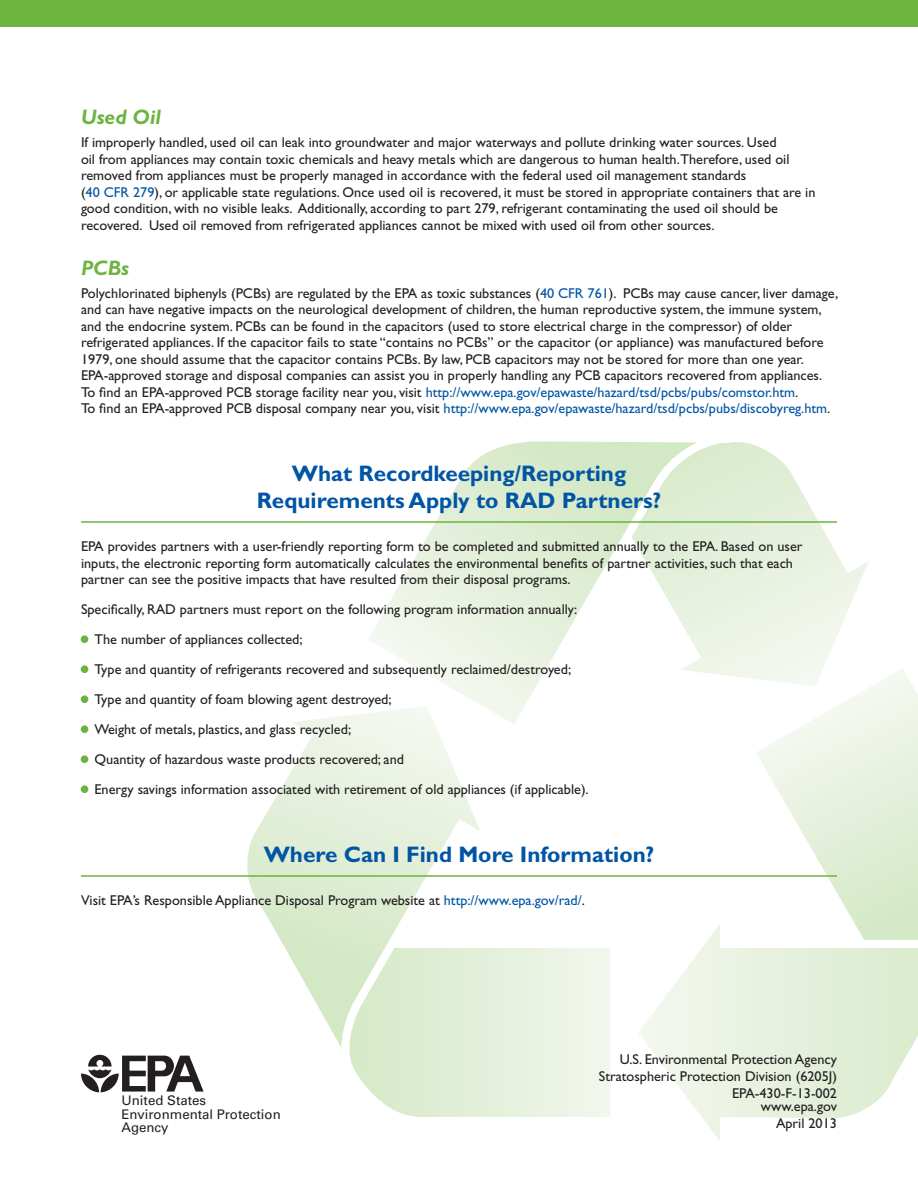
<style>
.page{position:relative;width:918px;height:1188px;background:#fff}
.page>*{position:absolute;margin:0;border:0;box-sizing:border-box;transform-origin:0 0}
.t1{font:700 22.5px/27px "Gill Sans";color:#0155a5;text-align:center}
.Subhead{font:italic 700 21px "Gill Sans";color:#6cb43f}
.Body{font:14.25px/16.5px "Gill Sans";color:#231f20}
.t2{font:13.2px "Univers LT Std";color:#231f20}
.s1{color:#0155a5}
.s2{font-weight:800;color:#6cb43f}
</style>
<div class="page">
<svg style="left:367px;top:948px;width:244px;height:169px;background:#eaf3e3"></svg>
<svg style="left:247px;top:715px;width:259px;height:372px"></svg>
<svg style="left:756px;top:669px;width:162px;height:218px"></svg>
<svg style="left:638px;top:887px;width:280px;height:254px"></svg>
<svg style="left:742px;top:442px;width:152px;height:258px"></svg>
<svg style="left:351px;top:441px;width:391px;height:300px"></svg>
<hr style="left:81px;top:521px;width:756px;height:2px;background:#6cb43f">
<hr style="left:81px;top:875px;width:756px;height:2px;background:#6cb43f">
<div style="left:81px;top:635px;width:7px;height:8px;border:3px solid #6cb43f;border-radius:50%"></div>
<div style="left:81px;top:665px;width:7px;height:8px;border:3px solid #6cb43f;border-radius:50%"></div>
<div style="left:81px;top:695px;width:7px;height:8px;border:3px solid #6cb43f;border-radius:50%"></div>
<div style="left:81px;top:725px;width:7px;height:8px;border:3px solid #6cb43f;border-radius:50%"></div>
<div style="left:81px;top:755px;width:7px;height:8px;border:3px solid #6cb43f;border-radius:50%"></div>
<div style="left:81px;top:785px;width:7px;height:8px;border:3px solid #6cb43f;border-radius:50%"></div>
<div style="left:0;top:0;width:918px;height:27px;background:#6cb43f"></div>
<svg style="left:81px;top:1055px;width:123px;height:37px"></svg>
<p class="Subhead" style="left:81px;top:105px;width:81px">Used Oil</p>
<p class="Body" style="left:81px;top:134px;width:736px">If improperly handled, used oil can leak into groundwater and major waterways and pollute drinking water sources. Used<br>oil from appliances may contain toxic chemicals and heavy metals which are dangerous to human health.Therefore, used oil removed from appliances must be properly managed in accordance with the federal used oil management standards<br>(<span class="s1">40 CFR 279</span>), or applicable state regulations. Once used oil is recovered, it must be stored in appropriate containers that are in good condition, with no visible leaks. Additionally, according to part 279, refrigerant contaminating the used oil should be recovered. Used oil removed from refrigerated appliances cannot be mixed with used oil from other sources.</p>
<p class="Subhead" style="left:81px;top:255px;width:49px">PCBs</p>
<p class="Body" style="left:81px;top:285px;width:759px">Polychlorinated biphenyls (PCBs) are regulated by the EPA as toxic substances (<span class="s1">40 CFR 761</span>). PCBs may cause cancer, liver damage, and can have negative impacts on the neurological development of children, the human reproductive system, the immune system, and the endocrine system. PCBs can be found in the capacitors (used to store electrical charge in the compressor) of older refrigerated appliances. If the capacitor fails to state “contains no PCBs” or the capacitor (or appliance) was manufactured before 1979, one should assume that the capacitor contains PCBs. By law, PCB capacitors may not be stored for more than one year.<br>EPA-approved storage and disposal companies can assist you in properly handling any PCB capacitors recovered from appliances.<br>To find an EPA-approved PCB storage facility near you, visit <span class="s1">http://www.epa.gov/epawaste/hazard/tsd/pcbs/pubs/comstor.htm</span>.<br>To find an EPA-approved PCB disposal company near you, visit <span class="s1">http://www.epa.gov/epawaste/hazard/tsd/pcbs/pubs/discobyreg.htm</span>.</p>
<p class="t1" style="left:257px;top:460px;width:406px">What Recordkeeping/Reporting<br>Requirements Apply to RAD Partners?</p>
<p class="Body" style="left:81px;top:538px;width:723px">EPA provides partners with a user-friendly reporting form to be completed and submitted annually to the EPA. Based on user inputs, the electronic reporting form automatically calculates the environmental benefits of partner activities, such that each partner can see the positive impacts that have resulted from their disposal programs.</p>
<p class="Body" style="left:81px;top:601px;width:498px">Specifically, RAD partners must report on the following program information annually:</p>
<p class="Body" style="left:81px;top:631px;width:223px"><span class="s2">•</span> The number of appliances collected;</p>
<p class="Body" style="left:81px;top:661px;width:492px"><span class="s2">•</span> Type and quantity of refrigerants recovered and subsequently reclaimed/destroyed;</p>
<p class="Body" style="left:81px;top:691px;width:312px"><span class="s2">•</span> Type and quantity of foam blowing agent destroyed;</p>
<p class="Body" style="left:81px;top:721px;width:272px"><span class="s2">•</span> Weight of metals, plastics, and glass recycled;</p>
<p class="Body" style="left:81px;top:751px;width:325px"><span class="s2">•</span> Quantity of hazardous waste products recovered; and</p>
<p class="Body" style="left:81px;top:781px;width:509px"><span class="s2">•</span> Energy savings information associated with retirement of old appliances (if applicable).</p>
<p class="t1" style="left:264px;top:841px;width:392px">Where Can I Find More Information?</p>
<p class="Body" style="left:81px;top:892px;width:505px">Visit EPA’s Responsible Appliance Disposal Program website at <span class="s1">http://www.epa.gov/rad/</span>.</p>
<p class="t2" style="left:122px;top:1093px;width:86px">United States</p>
<p class="t2" style="left:122px;top:1106px;width:161px">Environmental Protection</p>
<p class="t2" style="left:122px;top:1119px;width:49px">Agency</p>
<p class="Body" style="left:599px;top:1050px;width:240px;line-height:17.1px;text-align:right">U.S. Environmental Protection Agency<br>Stratospheric Protection Division (6205J)<br>EPA-430-F-13-002</p>
<p class="Body" style="left:761px;top:1098px;width:78px;line-height:17.1px;text-align:right">www.epa.gov<br>April 2013</p>
</div>
